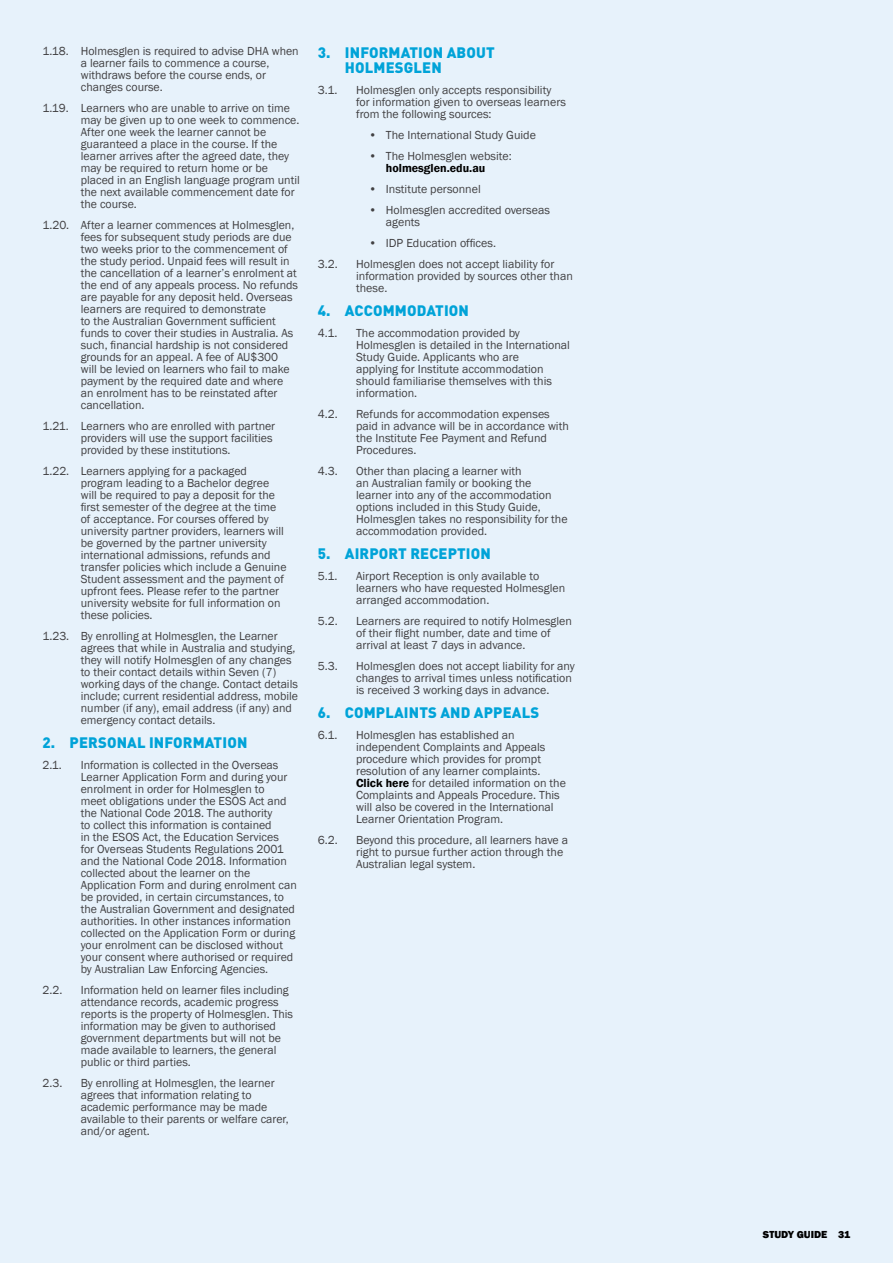
<style>
.page{position:relative;width:893px;height:1263px;background:#e7f2fb}
.page>*{position:absolute;margin:0;border:0;box-sizing:border-box;transform-origin:0 0}
.t1{font:900 15px/15px "DINOT";letter-spacing:.01em;color:#00a3d8}
.t2{font:12px/12px "Franklin Gothic";color:#414042}
.t3{font:600 12px "Franklin Gothic";color:#000}
.t4{font:800 10.5px "Franklin Gothic";color:#000}
.s1{font-weight:600;color:#000}
</style>
<div class="page">
<p class="t2" style="left:81px;top:45px;width:219px;text-indent:-38px">1.18. Holmesglen is required to advise DHA when a learner fails to commence a course, withdraws before the course ends, or changes course.</p>
<p class="t2" style="left:81px;top:102px;width:221px;text-indent:-38px">1.19. Learners who are unable to arrive on time may be given up to one week to commence.<br>After one week the learner cannot be guaranteed a place in the course. If the learner arrives after the agreed date, they may be required to return home or be placed in an English language program until the next available commencement date for the course.</p>
<p class="t2" style="left:81px;top:219px;width:219px;text-indent:-38px">1.20. After a learner commences at Holmesglen, fees for subsequent study periods are due two weeks prior to the commencement of the study period. Unpaid fees will result in the cancellation of a learner’s enrolment at the end of any appeals process. No refunds are payable for any deposit held. Overseas learners are required to demonstrate<br>to the Australian Government sufficient funds to cover their studies in Australia. As such, financial hardship is not considered grounds for an appeal. A fee of AU$300<br>will be levied on learners who fail to make payment by the required date and where an enrolment has to be reinstated after cancellation.</p>
<p class="t2" style="left:81px;top:420px;width:196px;text-indent:-38px">1.21. Learners who are enrolled with partner providers will use the support facilities provided by these institutions.</p>
<p class="t2" style="left:81px;top:465px;width:207px;text-indent:-38px">1.22. Learners applying for a packaged program leading to a Bachelor degree will be required to pay a deposit for the first semester of the degree at the time of acceptance. For courses offered by university partner providers, learners will be governed by the partner university international admissions, refunds and transfer policies which include a Genuine Student assessment and the payment of upfront fees. Please refer to the partner university website for full information on these policies.</p>
<p class="t2" style="left:81px;top:630px;width:219px;text-indent:-38px">1.23. By enrolling at Holmesglen, the Learner agrees that while in Australia and studying, they will notify Holmesglen of any changes to their contact details within Seven (7) working days of the change. Contact details include; current residential address, mobile number (if any), email address (if any) and emergency contact details.</p>
<p class="t1" style="left:43px;top:734px;width:206px">2. PERSONAL INFORMATION</p>
<p class="t2" style="left:43px;top:759px;width:21px">2.1.</p>
<p class="t2" style="left:81px;top:759px;width:218px">Information is collected in the Overseas Learner Application Form and during your enrolment in order for Holmesglen to<br>meet obligations under the ESOS Act and the National Code 2018. The authority<br>to collect this information is contained<br>in the ESOS Act, the Education Services<br>for Overseas Students Regulations 2001 and the National Code 2018. Information collected about the learner on the Application Form and during enrolment can be provided, in certain circumstances, to the Australian Government and designated authorities. In other instances information collected on the Application Form or during your enrolment can be disclosed without your consent where authorised or required by Australian Law Enforcing Agencies.</p>
<p class="t2" style="left:43px;top:984px;width:21px">2.2.</p>
<p class="t2" style="left:81px;top:984px;width:214px">Information held on learner files including attendance records, academic progress reports is the property of Holmesglen. This information may be given to authorised government departments but will not be made available to learners, the general public or third parties.</p>
<p class="t2" style="left:43px;top:1077px;width:21px">2.3.</p>
<p class="t2" style="left:81px;top:1077px;width:210px">By enrolling at Holmesglen, the learner agrees that information relating to academic performance may be made available to their parents or welfare carer, and/or agent.</p>
<p class="t1" style="left:345px;top:44px;width:151px;text-indent:-27px">3. INFORMATION ABOUT<br>HOLMESGLEN</p>
<p class="t2" style="left:318px;top:84px;width:21px">3.1.</p>
<p class="t2" style="left:356px;top:84px;width:211px">Holmesglen only accepts responsibility for information given to overseas learners from the following sources:</p>
<p class="t2" style="left:369px;top:129px;width:169px">• The International Study Guide</p>
<p class="t2" style="left:369px;top:150px;width:144px">• The Holmesglen website:</p>
<p class="t3" style="left:386px;top:160px;width:101px">holmesglen.edu.au</p>
<p class="t2" style="left:369px;top:183px;width:113px">• Institute personnel</p>
<p class="t2" style="left:386px;top:204px;width:166px;text-indent:-17px">• Holmesglen accredited overseas agents</p>
<p class="t2" style="left:369px;top:237px;width:129px">• IDP Education offices.</p>
<p class="t2" style="left:318px;top:258px;width:22px">3.2.</p>
<p class="t2" style="left:356px;top:258px;width:218px">Holmesglen does not accept liability for information provided by sources other than these.</p>
<p class="t1" style="left:318px;top:302px;width:153px">4. ACCOMMODATION</p>
<p class="t2" style="left:318px;top:327px;width:21px">4.1.</p>
<p class="t2" style="left:356px;top:327px;width:215px">The accommodation provided by Holmesglen is detailed in the International Study Guide. Applicants who are<br>applying for Institute accommodation should familiarise themselves with this information.</p>
<p class="t2" style="left:318px;top:408px;width:22px">4.2.</p>
<p class="t2" style="left:356px;top:408px;width:214px">Refunds for accommodation expenses paid in advance will be in accordance with the Institute Fee Payment and Refund<br>Procedures.</p>
<p class="t2" style="left:318px;top:465px;width:22px">4.3.</p>
<p class="t2" style="left:356px;top:465px;width:213px">Other than placing a learner with<br>an Australian family or booking the learner into any of the accommodation options included in this Study Guide, Holmesglen takes no responsibility for the accommodation provided.</p>
<p class="t1" style="left:318px;top:545px;width:174px">5. AIRPORT RECEPTION</p>
<p class="t2" style="left:318px;top:570px;width:21px">5.1.</p>
<p class="t2" style="left:356px;top:570px;width:211px">Airport Reception is only available to learners who have requested Holmesglen arranged accommodation.</p>
<p class="t2" style="left:318px;top:615px;width:22px">5.2.</p>
<p class="t2" style="left:356px;top:615px;width:217px">Learners are required to notify Holmesglen of their flight number, date and time of arrival at least 7 days in advance.</p>
<p class="t2" style="left:318px;top:660px;width:22px">5.3.</p>
<p class="t2" style="left:356px;top:660px;width:220px">Holmesglen does not accept liability for any changes to arrival times unless notification is received 3 working days in advance.</p>
<p class="t1" style="left:318px;top:704px;width:223px">6. COMPLAINTS AND APPEALS</p>
<p class="t2" style="left:318px;top:729px;width:21px">6.1.</p>
<p class="t2" style="left:356px;top:729px;width:211px">Holmesglen has established an independent Complaints and Appeals procedure which provides for prompt resolution of any learner complaints.<br><span class="s1">Click here</span> for detailed information on the Complaints and Appeals Procedure. This will also be covered in the International Learner Orientation Program.</p>
<p class="t2" style="left:318px;top:834px;width:22px">6.2.</p>
<p class="t2" style="left:356px;top:834px;width:214px">Beyond this procedure, all learners have a right to pursue further action through the<br>Australian legal system.</p>
<p class="t4" style="left:763px;top:1228px;width:89px">STUDY GUIDE 31</p>
</div>
